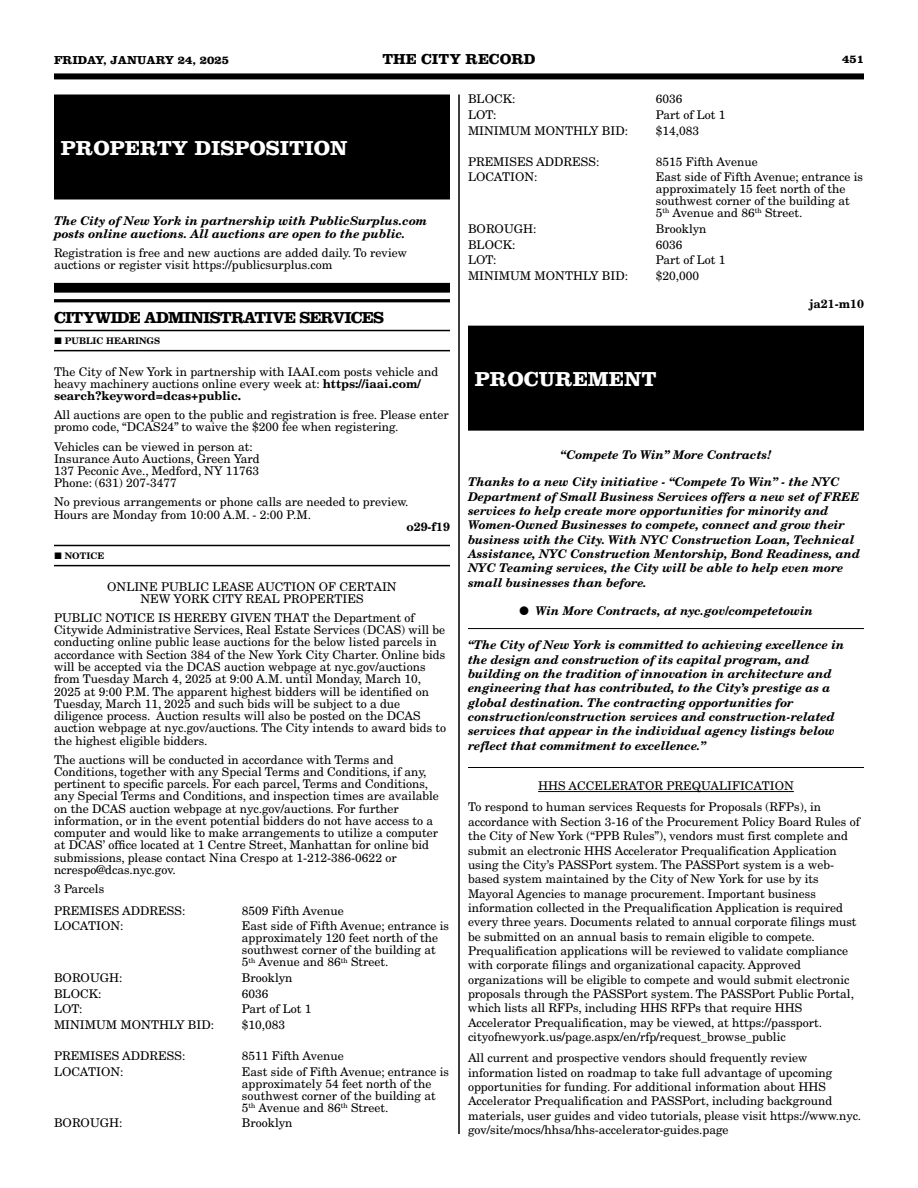
<style>
.page{position:relative;width:918px;height:1188px;background:#fff}
.page>*{position:absolute;margin:0;border:0;box-sizing:border-box;transform-origin:0 0}
.sec_name{font:700 21px "Clarendon LT Std";color:#fff}
.agency_name{font:700 16.5px "Clarendon LT Std";letter-spacing:-.05em;color:#000}
.t1{font:700 15px "Clarendon LT Std";color:#000}
.Space_after{font:12px/12.3px "New Century Schlbk LT Std";color:#000}
.notice{font:italic 700 12px/14.4px "New Century Schlbk LT Std";color:#000}
._1st_graph{font:12px/12.3px "New Century Schlbk LT Std";color:#000;text-align:center}
.AA__Right_pg{font:700 12px "Clarendon LT Std";color:#000}
.t2{font:700 12px "New Century Schlbk LT Std";color:#000}
.t3{font:700 9px "New Century Schlbk LT Std";color:#000}
.s1{font-weight:700}
</style>
<div class="page">
<hr style="left:458px;top:94px;width:2px;height:1040px;background:#000">
<div style="left:54px;top:73px;width:810px;height:6px;background:#000"></div>
<div style="left:54px;top:94px;width:396px;height:106px;background:#000"></div>
<div style="left:54px;top:283px;width:396px;height:10px;background:#000"></div>
<hr style="left:54px;top:299px;width:396px;height:3px;background:#000">
<hr style="left:54px;top:330px;width:396px;height:1px;background:#000">
<hr style="left:54px;top:350px;width:396px;height:1px;background:#000">
<hr style="left:54px;top:545px;width:396px;height:1px;background:#000">
<hr style="left:54px;top:565px;width:396px;height:1px;background:#000">
<div style="left:468px;top:326px;width:396px;height:105px;background:#000"></div>
<hr style="left:468px;top:628px;width:396px;height:1px;background:#000">
<hr style="left:468px;top:767px;width:396px;height:1px;background:#000">
<hr style="left:538px;top:791px;width:256px;height:1px;background:#000">
<p class="AA__Right_pg" style="left:54px;top:53px;width:177px">FRIDAY, JANUARY 24, 2025</p>
<p class="t1" style="left:382px;top:50px;width:155px">THE CITY RECORD</p>
<p class="AA__Right_pg" style="left:842px;top:52px;width:23px">451</p>
<p class="sec_name" style="left:61px;top:135px;width:288px">PROPERTY DISPOSITION</p>
<p class="notice" style="left:54px;top:215px;width:375px;line-height:12.3px">The City of New York in partnership with PublicSurplus.com posts online auctions. All auctions are open to the public.</p>
<p class="Space_after" style="left:54px;top:246px;width:355px">Registration is free and new auctions are added daily. To review auctions or register visit https://publicsurplus.com</p>
<p class="agency_name" style="left:54px;top:307px;width:332px">CITYWIDE ADMINISTRATIVE SERVICES</p>
<p class="t3" style="left:65px;top:335px;width:97px">PUBLIC HEARINGS</p>
<p class="Space_after" style="left:54px;top:365px;width:386px">The City of New York in partnership with IAAI.com posts vehicle and heavy machinery auctions online every week at: <span class="s1">https://iaai.com/ search?keyword=dcas+public.</span></p>
<p class="Space_after" style="left:54px;top:409px;width:396px">All auctions are open to the public and registration is free. Please enter promo code, “DCAS24” to waive the $200 fee when registering.</p>
<p class="Space_after" style="left:54px;top:440px;width:200px">Vehicles can be viewed in person at:</p>
<p class="Space_after" style="left:54px;top:452px;width:207px">Insurance Auto Auctions, Green Yard</p>
<p class="Space_after" style="left:54px;top:465px;width:207px">137 Peconic Ave., Medford, NY 11763</p>
<p class="Space_after" style="left:54px;top:477px;width:124px">Phone: (631) 207-3477</p>
<p class="Space_after" style="left:54px;top:496px;width:356px">No previous arrangements or phone calls are needed to preview.</p>
<p class="Space_after" style="left:54px;top:508px;width:259px">Hours are Monday from 10:00 A.M. - 2:00 P.M.</p>
<p class="t2" style="left:406px;top:519px;width:45px">o29-f19</p>
<p class="t3" style="left:65px;top:550px;width:41px">NOTICE</p>
<p class="_1st_graph" style="left:107px;top:580px;width:291px">ONLINE PUBLIC LEASE AUCTION OF CERTAIN<br>NEW YORK CITY REAL PROPERTIES</p>
<p class="Space_after" style="left:54px;top:611px;width:394px">PUBLIC NOTICE IS HEREBY GIVEN THAT the Department of Citywide Administrative Services, Real Estate Services (DCAS) will be conducting online public lease auctions for the below listed parcels in accordance with Section 384 of the New York City Charter. Online bids will be accepted via the DCAS auction webpage at nyc.gov/auctions from Tuesday March 4, 2025 at 9:00 A.M. until Monday, March 10, 2025 at 9:00 P.M. The apparent highest bidders will be identified on Tuesday, March 11, 2025 and such bids will be subject to a due diligence process. Auction results will also be posted on the DCAS auction webpage at nyc.gov/auctions. The City intends to award bids to the highest eligible bidders.</p>
<p class="Space_after" style="left:54px;top:753px;width:386px">The auctions will be conducted in accordance with Terms and Conditions, together with any Special Terms and Conditions, if any, pertinent to specific parcels. For each parcel, Terms and Conditions, any Special Terms and Conditions, and inspection times are available on the DCAS auction webpage at nyc.gov/auctions. For further information, or in the event potential bidders do not have access to a computer and would like to make arrangements to utilize a computer at DCAS’ office located at 1 Centre Street, Manhattan for online bid submissions, please contact Nina Crespo at 1-212-386-0622 or ncrespo@dcas.nyc.gov.</p>
<p class="Space_after" style="left:54px;top:883px;width:52px">3 Parcels</p>
<p class="Space_after" style="left:54px;top:904px;width:133px">PREMISES ADDRESS:</p>
<p class="Space_after" style="left:242px;top:904px;width:103px">8509 Fifth Avenue</p>
<p class="Space_after" style="left:54px;top:920px;width:71px">LOCATION:</p>
<p class="Space_after" style="left:242px;top:920px;width:209px">East side of Fifth Avenue; entrance is approximately 120 feet north of the southwest corner of the building at 5<sup>th</sup> Avenue and 86<sup>th</sup> Street.</p>
<p class="Space_after" style="left:54px;top:972px;width:70px">BOROUGH:</p>
<p class="Space_after" style="left:242px;top:972px;width:52px">Brooklyn</p>
<p class="Space_after" style="left:54px;top:987px;width:49px">BLOCK:</p>
<p class="Space_after" style="left:242px;top:987px;width:28px">6036</p>
<p class="Space_after" style="left:54px;top:1003px;width:30px">LOT:</p>
<p class="Space_after" style="left:242px;top:1003px;width:71px">Part of Lot 1</p>
<p class="Space_after" style="left:54px;top:1018px;width:162px">MINIMUM MONTHLY BID:</p>
<p class="Space_after" style="left:242px;top:1018px;width:45px">$10,083</p>
<p class="Space_after" style="left:54px;top:1050px;width:133px">PREMISES ADDRESS:</p>
<p class="Space_after" style="left:242px;top:1050px;width:103px">8511 Fifth Avenue</p>
<p class="Space_after" style="left:54px;top:1065px;width:71px">LOCATION:</p>
<p class="Space_after" style="left:242px;top:1065px;width:209px">East side of Fifth Avenue; entrance is approximately 54 feet north of the southwest corner of the building at 5<sup>th</sup> Avenue and 86<sup>th</sup> Street.</p>
<p class="Space_after" style="left:54px;top:1117px;width:70px">BOROUGH:</p>
<p class="Space_after" style="left:242px;top:1117px;width:52px">Brooklyn</p>
<p class="Space_after" style="left:468px;top:93px;width:49px">BLOCK:</p>
<p class="Space_after" style="left:656px;top:93px;width:28px">6036</p>
<p class="Space_after" style="left:468px;top:108px;width:30px">LOT:</p>
<p class="Space_after" style="left:656px;top:108px;width:71px">Part of Lot 1</p>
<p class="Space_after" style="left:468px;top:124px;width:162px">MINIMUM MONTHLY BID:</p>
<p class="Space_after" style="left:656px;top:124px;width:45px">$14,083</p>
<p class="Space_after" style="left:468px;top:155px;width:133px">PREMISES ADDRESS:</p>
<p class="Space_after" style="left:656px;top:155px;width:103px">8515 Fifth Avenue</p>
<p class="Space_after" style="left:468px;top:171px;width:71px">LOCATION:</p>
<p class="Space_after" style="left:656px;top:171px;width:209px">East side of Fifth Avenue; entrance is approximately 15 feet north of the southwest corner of the building at 5<sup>th</sup> Avenue and 86<sup>th</sup> Street.</p>
<p class="Space_after" style="left:468px;top:222px;width:70px">BOROUGH:</p>
<p class="Space_after" style="left:656px;top:222px;width:52px">Brooklyn</p>
<p class="Space_after" style="left:468px;top:238px;width:49px">BLOCK:</p>
<p class="Space_after" style="left:656px;top:238px;width:28px">6036</p>
<p class="Space_after" style="left:468px;top:254px;width:30px">LOT:</p>
<p class="Space_after" style="left:656px;top:254px;width:71px">Part of Lot 1</p>
<p class="Space_after" style="left:468px;top:269px;width:162px">MINIMUM MONTHLY BID:</p>
<p class="Space_after" style="left:656px;top:269px;width:45px">$20,000</p>
<p class="t2" style="left:809px;top:296px;width:56px">ja21-m10</p>
<p class="sec_name" style="left:475px;top:366px;width:183px">PROCUREMENT</p>
<p class="notice" style="left:561px;top:447px;width:212px">“Compete To Win” More Contracts!</p>
<p class="notice" style="left:468px;top:475px;width:394px">Thanks to a new City initiative - “Compete To Win” - the NYC Department of Small Business Services offers a new set of FREE services to help create more opportunities for minority and Women-Owned Businesses to compete, connect and grow their business with the City. With NYC Construction Loan, Technical Assistance, NYC Construction Mentorship, Bond Readiness, and NYC Teaming services, the City will be able to help even more small businesses than before.</p>
<p class="notice" style="left:536px;top:603px;width:279px">Win More Contracts, at nyc.gov/competetowin</p>
<p class="notice" style="left:468px;top:638px;width:378px">“The City of New York is committed to achieving excellence in the design and construction of its capital program, and building on the tradition of innovation in architecture and engineering that has contributed, to the City’s prestige as a global destination. The contracting opportunities for construction/construction services and construction-related services that appear in the individual agency listings below reflect that commitment to excellence.”</p>
<p class="Space_after" style="left:538px;top:780px;width:257px">HHS ACCELERATOR PREQUALIFICATION</p>
<p class="Space_after" style="left:468px;top:800px;width:393px;line-height:14.4px">To respond to human services Requests for Proposals (RFPs), in accordance with Section 3-16 of the Procurement Policy Board Rules of the City of New York (“PPB Rules”), vendors must first complete and submit an electronic HHS Accelerator Prequalification Application using the City’s PASSPort system. The PASSPort system is a web&shy;based system maintained by the City of New York for use by its Mayoral Agencies to manage procurement. Important business information collected in the Prequalification Application is required every three years. Documents related to annual corporate filings must be submitted on an annual basis to remain eligible to compete.<br>Prequalification applications will be reviewed to validate compliance with corporate filings and organizational capacity. Approved organizations will be eligible to compete and would submit electronic proposals through the PASSPort system. The PASSPort Public Portal, which lists all RFPs, including HHS RFPs that require HHS Accelerator Prequalification, may be viewed, at https://passport. cityofnewyork.us/page.aspx/en/rfp/request_browse_public</p>
<p class="Space_after" style="left:468px;top:1051px;width:395px;line-height:14.4px">All current and prospective vendors should frequently review information listed on roadmap to take full advantage of upcoming opportunities for funding. For additional information about HHS Accelerator Prequalification and PASSPort, including background materials, user guides and video tutorials, please visit https://www.nyc. gov/site/mocs/hhsa/hhs-accelerator-guides.page</p>
</div>
